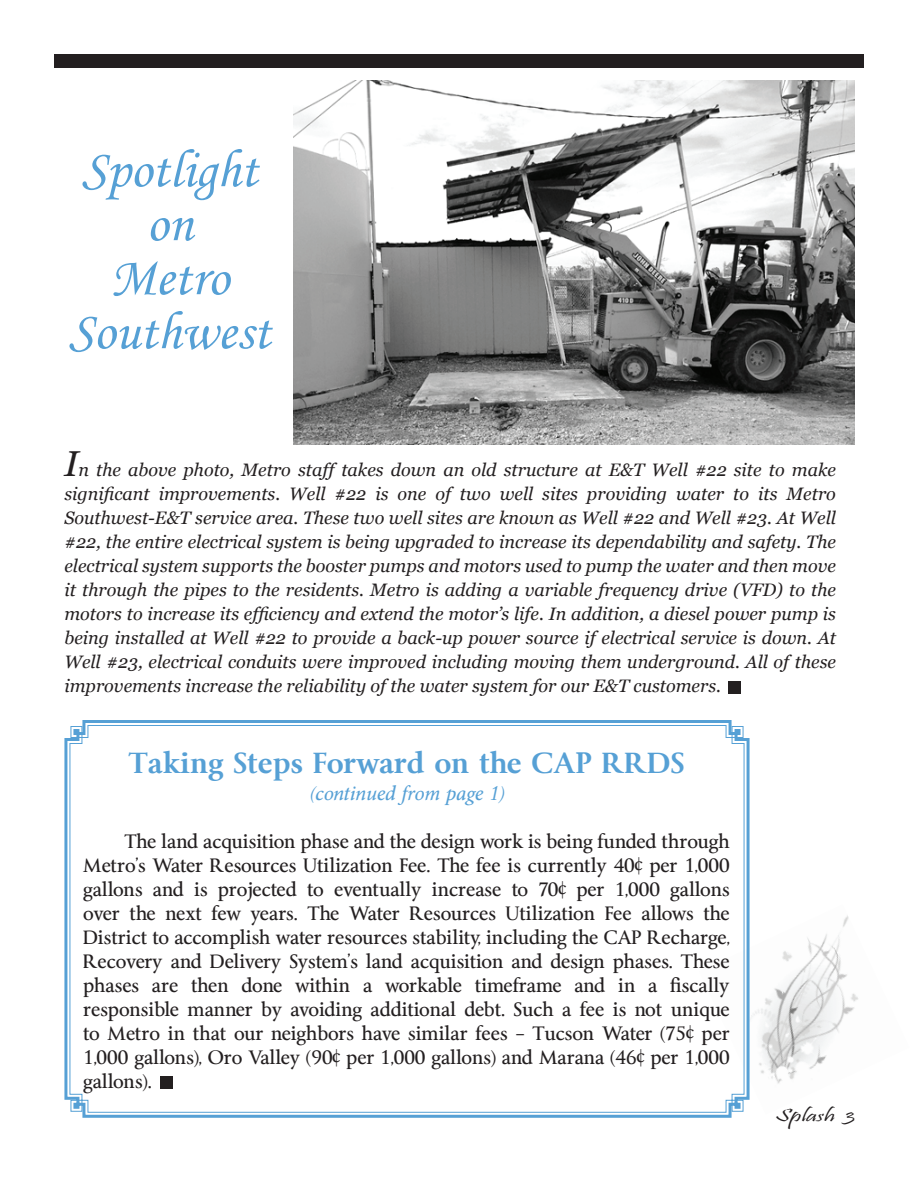
<style>
.page{position:relative;width:918px;height:1188px;background:#fff}
.page>*{position:absolute;margin:0;border:0;box-sizing:border-box;transform-origin:0 0}
.t1{font:54px/54px "Monotype Corsiva";color:#56a0d5;text-align:center}
.t2{font:700 27px "Byington";color:#56a0d5}
.t3{font:italic 18px/24px "Georgia";color:#231f20;text-align:justify}
.t4{font:18px/24px "Byington";color:#231f20;text-align:justify}
.t5{font:italic 18px "Byington";color:#56a0d5}
.t6{font:18px "Pristina";color:#231f20;scale:1.5 1}
.s1{font-size:36px}
</style>
<div class="page">
<img style="left:751px;top:915px;width:107px;height:169px">
<div style="left:54px;top:54px;width:810px;height:13px;background:#231f20"></div>
<div style="left:729px;top:681px;width:12px;height:12px;background:#231f20"></div>
<svg style="left:64px;top:720px;width:686px;height:398px"></svg>
<svg style="left:69px;top:724px;width:676px;height:389px"></svg>
<img style="left:293px;top:81px;width:562px;height:363px">
<h1 class="t1" style="left:68px;top:143px;width:203px">Spotlight on<br>Metro<br>Southwest</h1>
<p class="t3" style="left:64px;top:458px;width:773px"><span class="s1">I</span>n the above photo, Metro staff takes down an old structure at E&amp;T Well #22 site to make significant improvements. Well #22 is one of two well sites providing water to its Metro Southwest-E&amp;T service area. These two well sites are known as Well #22 and Well #23. At Well #22, the entire electrical system is being upgraded to increase its dependability and safety. The electrical system supports the booster pumps and motors used to pump the water and then move it through the pipes to the residents. Metro is adding a variable frequency drive (VFD) to the motors to increase its efficiency and extend the motor’s life. In addition, a diesel power pump is being installed at Well #22 to provide a back-up power source if electrical service is down. At Well #23, electrical conduits were improved including moving them underground. All of these improvements increase the reliability of the water system for our E&amp;T customers.</p>
<h2 class="t2" style="left:129px;top:747px;width:557px">Taking Steps Forward on the CAP RRDS</h2>
<p class="t5" style="left:309px;top:783px;width:196px">(continued from page 1)</p>
<p class="t4" style="left:83px;top:830px;width:648px;text-indent:41px">The land acquisition phase and the design work is being funded through Metro’s Water Resources Utilization Fee. The fee is currently 40¢ per 1,000 gallons and is projected to eventually increase to 70¢ per 1,000 gallons over the next few years. The Water Resources Utilization Fee allows the District to accomplish water resources stability, including the CAP Recharge, Recovery and Delivery System’s land acquisition and design phases. These phases are then done within a workable timeframe and in a fiscally responsible manner by avoiding additional debt. Such a fee is not unique to Metro in that our neighbors have similar fees – Tucson Water (75¢ per 1,000 gallons), Oro Valley (90¢ per 1,000 gallons) and Marana (46¢ per 1,000 gallons).</p>
<p class="t6" style="left:776px;top:1106px;width:54px">Splash 3</p>
</div>
